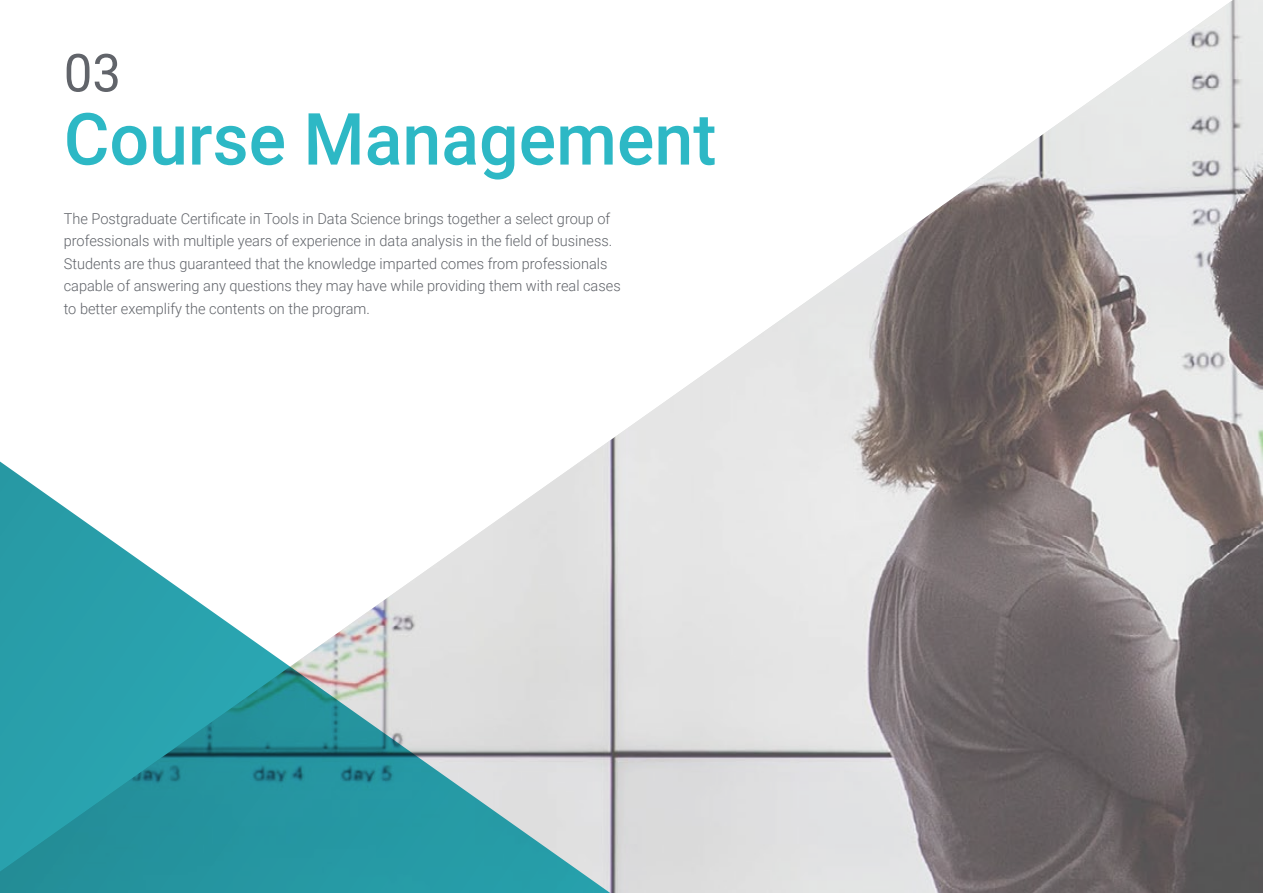
<style>
.page{position:relative;width:1263px;height:893px;background:#fff}
.page>*{position:absolute;margin:0;border:0;box-sizing:border-box;transform-origin:0 0}
.t1{font:500 72px "Roboto";color:#2db8c5}
.t2{font:52.5px "Roboto";color:#61646a}
.t3{font:300 15px/22.5px "Roboto";color:#61646a}
</style>
<div class="page">
<img style="left:602px;top:0;width:661px;height:893px">
<svg style="left:0;top:446px;width:640px;height:447px"></svg>
<h2 class="t2" style="left:64px;top:36px;width:59px">03</h2>
<h1 class="t1" style="left:64px;top:89px;width:654px">Course Management</h1>
<p class="t3" style="left:64px;top:207px;width:558px">The Postgraduate Certificate in Tools in Data Science brings together a select group of professionals with multiple years of experience in data analysis in the field of business.<br>Students are thus guaranteed that the knowledge imparted comes from professionals capable of answering any questions they may have while providing them with real cases to better exemplify the contents on the program.</p>
</div>
